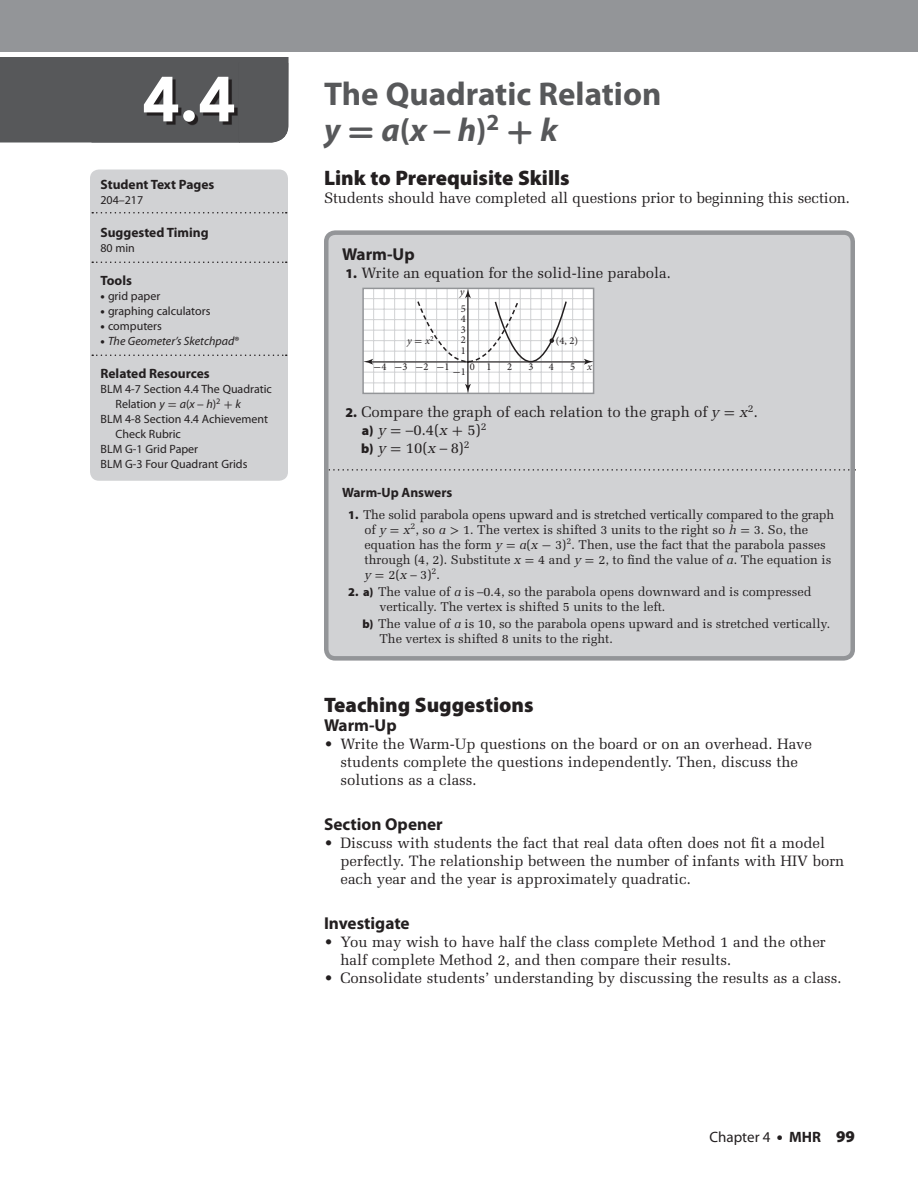
<style>
.page{position:relative;width:918px;height:1188px;background:#fff}
.page>*{position:absolute;margin:0;border:0;box-sizing:border-box;transform-origin:0 0}
.t1{font:900 63px "Avenir";color:#fff}
.t2{font:700 33px/36px "Myriad Pro";color:#57585a}
.t3{font:900 21px "Myriad Pro";color:#231f20}
.t4{font:700 17.25px "Myriad Pro";color:#231f20}
.t5{font:15px/18px "Melior";color:#231f20}
.t6{font:15px "Myriad";color:#231f20}
.t7{font:700 13.5px "Myriad Pro";color:#231f20}
.t8{font:12.75px/15px "Melior";letter-spacing:-.005em;color:#231f20}
.t9{font:12px "Myriad Pro";color:#231f20}
.t10{font:italic 12px "Myriad Pro";color:#231f20}
.t11{font:10.5px/10.5px "Minion Pro";color:#231f20;text-align:justify}
.t12{font:10.5px "Uni Math";color:#231f20}
.t13{font:italic 10.5px "Minion Pro";color:#231f20}
.s1{font-style:italic}
.s2{font-family:"Uni Math";font-weight:800}
.s3{font-weight:900}
.s4{font-weight:900;font-style:normal}
.s5{font-style:normal}
.s6{font-family:"Uni Math"}
.s7{font-family:"Myriad Pro";font-weight:900;font-size:13.5px}
.s8{font-family:"Minion Pro"}
.s9{font-family:"Uni Math";font-style:normal}
.s10{font-family:"Myriad Pro";font-weight:900;font-size:12px}
.s11{font-family:"Myriad Pro";font-weight:900;font-size:16.5px}
.s12{font-weight:700}
</style>
<div class="page">
<div style="left:0;top:0;width:918px;height:52px;background:#939598"></div>
<div style="left:90px;top:170px;width:198px;height:311px;background:#d1d2d4;border-radius:9px"></div>
<svg style="left:92px;top:212px;width:195px;height:2px"></svg>
<svg style="left:92px;top:262px;width:195px;height:1px"></svg>
<svg style="left:92px;top:355px;width:195px;height:1px"></svg>
<div style="left:326px;top:233px;width:527px;height:425px;background:#d1d2d4;border-radius:9px"></div>
<svg style="left:329px;top:469px;width:521px;height:2px"></svg>
<div style="left:324px;top:230px;width:531px;height:431px;border:4px solid #939598;border-radius:9px"></div>
<div style="left:363px;top:288px;width:231px;height:105px;background:#fff"></div>
<hr style="left:384px;top:288px;width:1px;height:105px;background:#d1d2d4">
<hr style="left:394px;top:289px;width:1px;height:104px;background:#d1d2d4">
<hr style="left:373px;top:289px;width:1px;height:104px;background:#d1d2d4">
<hr style="left:405px;top:289px;width:1px;height:104px;background:#d1d2d4">
<hr style="left:415px;top:289px;width:1px;height:104px;background:#d1d2d4">
<hr style="left:426px;top:289px;width:1px;height:104px;background:#d1d2d4">
<hr style="left:436px;top:289px;width:1px;height:104px;background:#d1d2d4">
<hr style="left:447px;top:289px;width:1px;height:104px;background:#d1d2d4">
<hr style="left:457px;top:289px;width:1px;height:104px;background:#d1d2d4">
<hr style="left:468px;top:289px;width:1px;height:104px;background:#d1d2d4">
<hr style="left:478px;top:289px;width:1px;height:104px;background:#d1d2d4">
<hr style="left:488px;top:289px;width:1px;height:104px;background:#d1d2d4">
<hr style="left:499px;top:289px;width:1px;height:104px;background:#d1d2d4">
<hr style="left:509px;top:289px;width:1px;height:104px;background:#d1d2d4">
<hr style="left:520px;top:289px;width:1px;height:104px;background:#d1d2d4">
<hr style="left:530px;top:289px;width:1px;height:104px;background:#d1d2d4">
<hr style="left:541px;top:289px;width:1px;height:104px;background:#d1d2d4">
<hr style="left:551px;top:289px;width:1px;height:104px;background:#d1d2d4">
<hr style="left:562px;top:289px;width:1px;height:104px;background:#d1d2d4">
<hr style="left:572px;top:289px;width:1px;height:104px;background:#d1d2d4">
<hr style="left:583px;top:289px;width:1px;height:104px;background:#d1d2d4">
<hr style="left:363px;top:298px;width:231px;height:1px;background:#d1d2d4">
<hr style="left:363px;top:309px;width:231px;height:1px;background:#d1d2d4">
<hr style="left:363px;top:319px;width:231px;height:1px;background:#d1d2d4">
<hr style="left:363px;top:330px;width:231px;height:1px;background:#d1d2d4">
<hr style="left:363px;top:340px;width:231px;height:1px;background:#d1d2d4">
<hr style="left:363px;top:351px;width:231px;height:1px;background:#d1d2d4">
<hr style="left:363px;top:372px;width:231px;height:1px;background:#d1d2d4">
<hr style="left:363px;top:383px;width:231px;height:1px;background:#d1d2d4">
<div style="left:362px;top:288px;width:232px;height:106px;border:2px solid #939598"></div>
<hr style="left:467px;top:295px;width:1px;height:93px;background:#231f20">
<hr style="left:370px;top:361px;width:216px;height:2px;background:#231f20">
<svg style="left:584px;top:359px;width:9px;height:6px"></svg>
<svg style="left:364px;top:359px;width:9px;height:6px"></svg>
<svg style="left:465px;top:384px;width:6px;height:9px"></svg>
<svg style="left:417px;top:289px;width:151px;height:74px"></svg>
<svg style="left:0;top:57px;width:289px;height:86px;background:#545557"></svg>
<h1 class="t1" style="left:142px;top:61px;width:95px">4.4</h1>
<h2 class="t2" style="left:324px;top:75px;width:339px">The Quadratic Relation <span class="s1">y</span><span class="s2">=</span><span class="s1">a</span>(<span class="s1">x</span><span class="s2">–</span><span class="s1">h</span>)<sup>2</sup><span class="s2">+</span><span class="s1">k</span></h2>
<h3 class="t3" style="left:324px;top:164px;width:247px">Link to Prerequisite Skills</h3>
<p class="t5" style="left:324px;top:189px;width:528px">Students should have completed all questions prior to beginning this section.</p>
<p class="t7" style="left:100px;top:175px;width:115px">Student Text Pages</p>
<p class="t9" style="left:100px;top:192px;width:44px">204–217</p>
<p class="t7" style="left:100px;top:223px;width:110px">Suggested Timing</p>
<p class="t9" style="left:100px;top:240px;width:36px">80 min</p>
<p class="t7" style="left:100px;top:271px;width:33px">Tools</p>
<p class="t9" style="left:100px;top:288px;width:61px"><span class="s3">•</span> grid paper</p>
<p class="t9" style="left:100px;top:303px;width:111px"><span class="s3">•</span> graphing calculators</p>
<p class="t9" style="left:100px;top:318px;width:63px"><span class="s3">•</span> computers</p>
<p class="t10" style="left:100px;top:333px;width:140px"><span class="s4">•</span> The Geometer’s Sketchpad<span class="s5">®</span></p>
<p class="t7" style="left:100px;top:364px;width:111px">Related Resources</p>
<p class="t9" style="left:100px;top:381px;width:173px">BLM 4-7 Section 4.4 The Quadratic</p>
<p class="t9" style="left:116px;top:396px;width:127px">Relation <span class="s1">y</span> <span class="s6">=</span> <span class="s1">a</span>(<span class="s1">x</span> <span class="s6">–</span> <span class="s1">h</span>)<sup>2</sup> <span class="s6">+</span> <span class="s1">k</span></p>
<p class="t9" style="left:100px;top:411px;width:169px">BLM 4-8 Section 4.4 Achievement</p>
<p class="t9" style="left:116px;top:426px;width:67px">Check Rubric</p>
<p class="t9" style="left:100px;top:441px;width:99px">BLM G-1 Grid Paper</p>
<p class="t9" style="left:100px;top:456px;width:148px">BLM G-3 Four Quadrant Grids</p>
<p class="t4" style="left:342px;top:243px;width:74px">Warm-Up</p>
<p class="t5" style="left:345px;top:264px;width:327px"><span class="s7">1.</span> Write an equation for the solid-line parabola.</p>
<p class="t13" style="left:460px;top:284px;width:6px">y</p>
<p class="t11" style="left:461px;top:303px;width:7px">5<br>4<br>3<br>2<br>1</p>
<p class="t12" style="left:452px;top:365px;width:15px">-<span class="s8">1</span></p>
<p class="t13" style="left:407px;top:334px;width:28px">y <span class="s9">=</span> x<sup>2</sup></p>
<p class="t11" style="left:556px;top:336px;width:24px">(4, 2)</p>
<p class="t12" style="left:373px;top:361px;width:36px">-<span class="s8">4</span> -<span class="s8">3</span></p>
<p class="t13" style="left:587px;top:360px;width:6px">x</p>
<p class="t12" style="left:415px;top:361px;width:36px">-<span class="s8">2</span> -<span class="s8">1</span></p>
<p class="t11" style="left:486px;top:362px;width:7px">1</p>
<p class="t11" style="left:470px;top:362px;width:7px">0</p>
<p class="t11" style="left:507px;top:362px;width:7px">2</p>
<p class="t11" style="left:528px;top:362px;width:7px">3</p>
<p class="t11" style="left:549px;top:362px;width:7px">4</p>
<p class="t11" style="left:570px;top:362px;width:7px">5</p>
<p class="t5" style="left:361px;top:403px;width:398px;text-indent:-16px"><span class="s7">2.</span> Compare the graph of each relation to the graph of <span class="s1">y</span> <span class="s6">=</span> <span class="s1">x</span><sup>2</sup>. <span class="s7">a)</span> <span class="s1">y</span> <span class="s6">= –</span>0.4(<span class="s1">x</span> <span class="s6">+</span> 5)<sup>2<br></sup><span class="s7">b)</span> <span class="s1">y</span> <span class="s6">=</span> 10(<span class="s1">x</span> <span class="s6">–</span> 8)<sup>2</sup></p>
<p class="t7" style="left:342px;top:483px;width:112px">Warm-Up Answers</p>
<p class="t8" style="left:365px;top:507px;width:471px;text-indent:-16px"><span class="s10">1.</span> The solid parabola opens upward and is stretched vertically compared to the graph of <span class="s1">y</span> <span class="s6">=</span> <span class="s1">x</span><sup>2</sup>, so <span class="s1">a</span> <span class="s6">&gt;</span> 1. The vertex is shifted 3 units to the right so <span class="s1">h</span> <span class="s6">=</span> 3. So, the equation has the form <span class="s1">y</span> <span class="s6">=</span> <span class="s1">a</span>(<span class="s1">x</span> <span class="s6">-</span> 3)<sup>2</sup>. Then, use the fact that the parabola passes through (4, 2). Substitute <span class="s1">x</span> <span class="s6">=</span> 4 and <span class="s1">y</span> <span class="s6">=</span> 2, to find the value of <span class="s1">a</span>. The equation is <span class="s1">y</span> <span class="s6">=</span> 2(<span class="s1">x</span> <span class="s6">–</span> 3)<sup>2</sup>.</p>
<p class="t8" style="left:380px;top:584px;width:434px;text-indent:-31px"><span class="s10">2. a)</span> The value of <span class="s1">a</span> is <span class="s6">–</span>0.4, so the parabola opens downward and is compressed vertically. The vertex is shifted 5 units to the left.</p>
<p class="t8" style="left:380px;top:616px;width:452px;text-indent:-17px"><span class="s10">b)</span> The value of <span class="s1">a</span> is 10, so the parabola opens upward and is stretched vertically.<br>The vertex is shifted 8 units to the right.</p>
<h3 class="t3" style="left:324px;top:691px;width:211px">Teaching Suggestions</h3>
<p class="t4" style="left:324px;top:714px;width:74px">Warm-Up</p>
<p class="t5" style="left:340px;top:735px;width:473px;text-indent:-16px">• Write the Warm-Up questions on the board or on an overhead. Have students complete the questions independently. Then, discuss the solutions as a class.</p>
<p class="t4" style="left:324px;top:813px;width:120px">Section Opener</p>
<p class="t5" style="left:340px;top:834px;width:505px;text-indent:-16px">• Discuss with students the fact that real data often does not fit a model perfectly. The relationship between the number of infants with HIV born each year and the year is approximately quadratic.</p>
<p class="t4" style="left:324px;top:912px;width:87px">Investigate</p>
<p class="t5" style="left:340px;top:933px;width:487px;text-indent:-16px">• You may wish to have half the class complete Method 1 and the other half complete Method 2, and then compare their results.</p>
<p class="t5" style="left:324px;top:969px;width:519px">• Consolidate students’ understanding by discussing the results as a class.</p>
<p class="t6" style="left:710px;top:1129px;width:147px">Chapter 4 <span class="s11">•</span> <span class="s12">MHR</span> <span class="s11">99</span></p>
</div>
